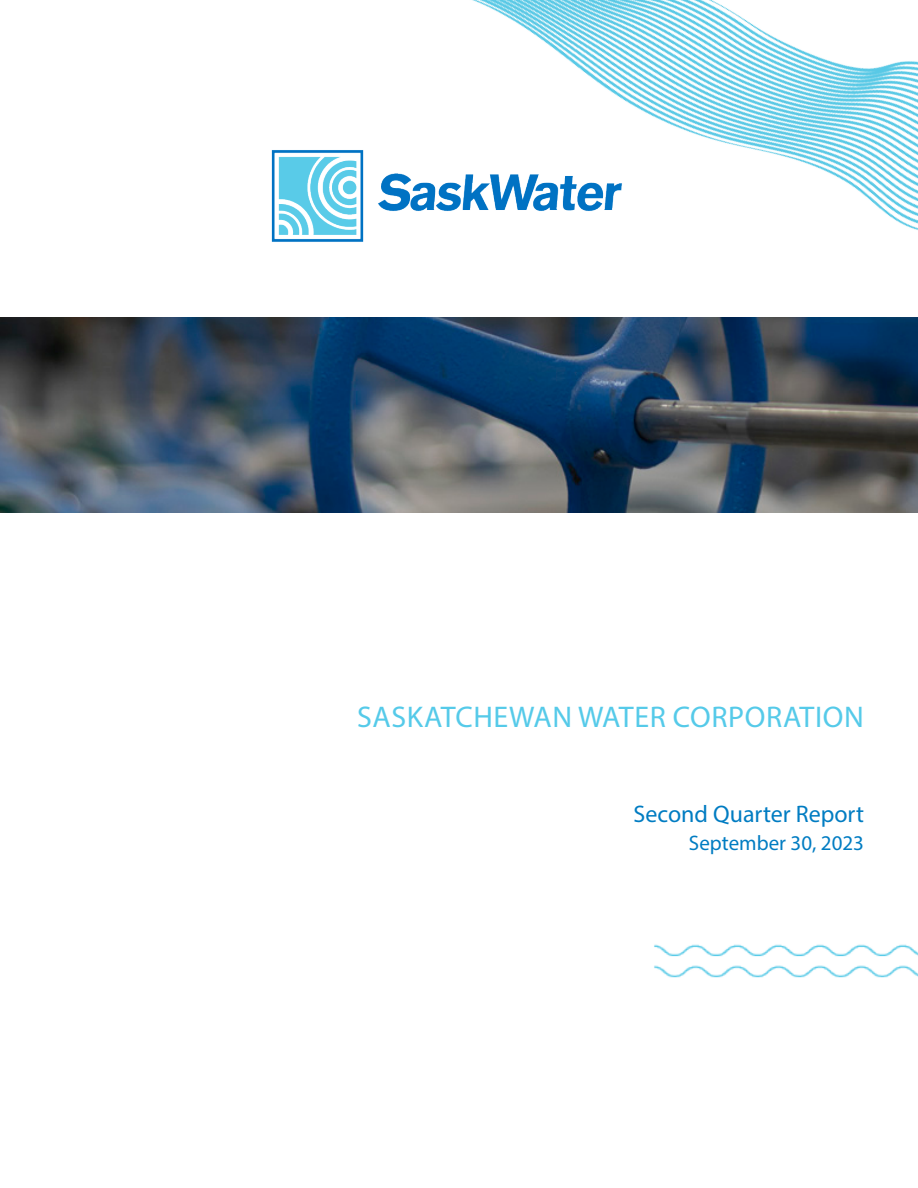
<style>
.page{position:relative;width:918px;height:1188px;background:#fff}
.page>*{position:absolute;margin:0;border:0;box-sizing:border-box;transform-origin:0 0}
.Story_headings{font:30px "Myriad Pro";letter-spacing:.02em;color:#55cae9}
.The_Well{font:24px "Myriad Pro";color:#007cc2}
.The_Well-2{font:21px "Myriad Pro";color:#007cc2}
</style>
<div class="page">
<img style="left:0;top:317px;width:918px;height:196px">
<img style="left:472px;top:0;width:446px;height:230px">
<img style="left:271px;top:147px;width:353px;height:95px">
<img style="left:654px;top:944px;width:264px;height:34px">
<p class="Story_headings" style="left:357px;top:698px;width:508px">SASKATCHEWAN WATER CORPORATION</p>
<p class="The_Well" style="left:633px;top:799px;width:232px">Second Quarter Report</p>
<p class="The_Well-2" style="left:689px;top:830px;width:177px">September 30, 2023</p>
</div>
